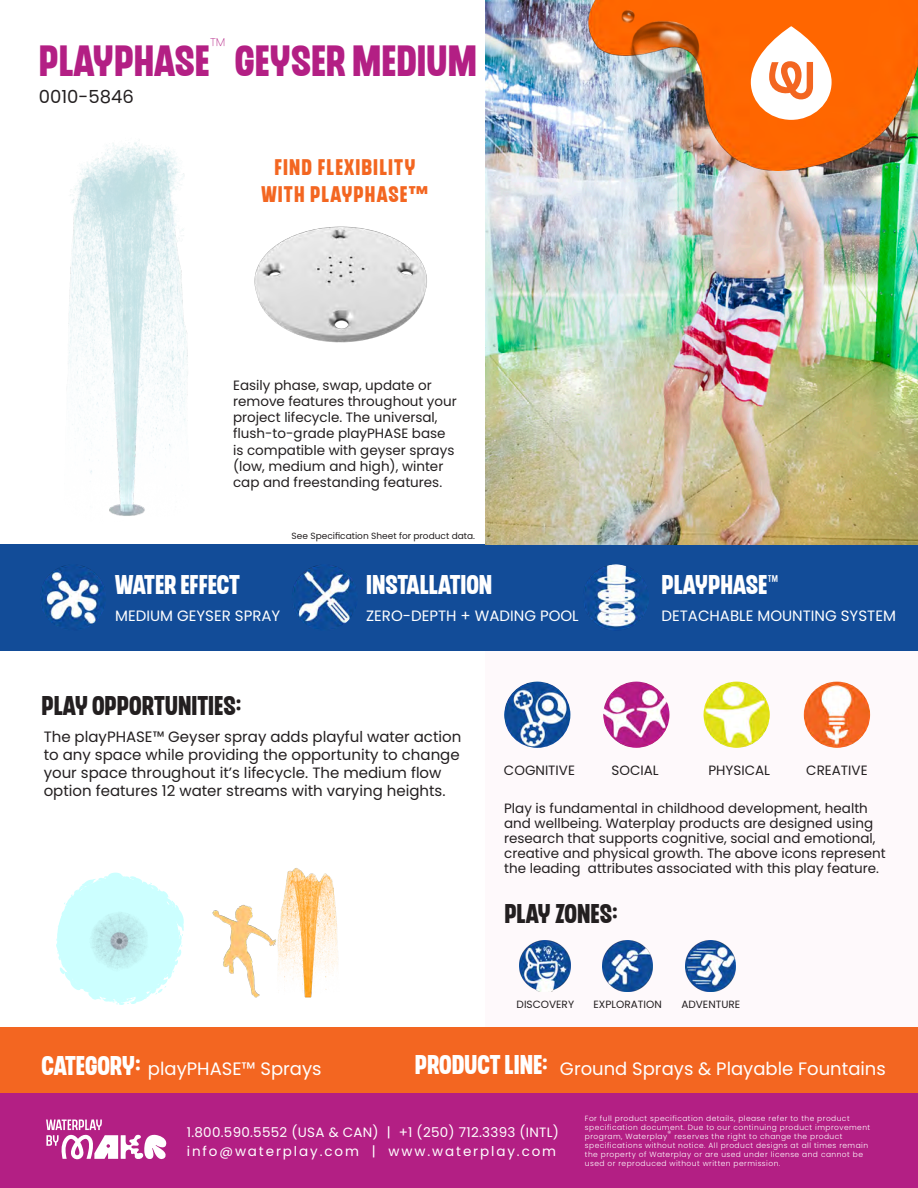
<style>
.page{position:relative;width:918px;height:1188px;background:#fff}
.page>*{position:absolute;margin:0;border:0;box-sizing:border-box;transform-origin:0 0}
.t1{font:43.5px "CHEDROS";color:#b31f84}
.t2{font:27px "CHEDROS";color:#fff}
.t3{font:27px "CHEDROS";color:#231f20}
.t4{font:22.5px/27px "CHEDROS";letter-spacing:.05em;color:#f36621;text-align:center}
.t5{font:100 22.5px "Poppins";color:#b31f84}
.t6{font:18px "Poppins";color:#fff}
.t7{font:18px "Poppins";color:#231f20}
.t8{font:15px/18px "Poppins";color:#231f20}
.t9{font:15px "Poppins";color:#fff}
.t10{font:13.5px/16.2px "Poppins";color:#231f20}
.t11{font:13.5px/19.5px "Poppins";letter-spacing:.14em;color:#fff}
.t12{font:10.5px "Poppins";color:#231f20}
.t13{font:9px "Poppins";color:#231f20}
.t14{font:300 7.5px/9px "Poppins";letter-spacing:.06em;color:#fff}
.s1{font-family:"Poppins";font-weight:700}
.s2{font-style:inherit}
.s3{font-family:"CHEDROS";font-size:27px}
</style>
<div class="page">
<div style="left:0;top:1027px;width:918px;height:67px;background:#f36621"></div>
<div style="left:485px;top:651px;width:433px;height:376px;background:#fef9fb"></div>
<div style="left:0;top:1094px;width:918px;height:94px;background:#b31f84"></div>
<div style="left:0;top:544px;width:918px;height:107px;background:#124c98"></div>
<img style="left:485px;top:0;width:433px;height:544px">
<svg style="left:46px;top:1120px;width:120px;height:39px"></svg>
<img style="left:567px;top:0;width:351px;height:171px">
<img style="left:620px;top:10px;width:82px;height:88px">
<svg style="left:751px;top:26px;width:81px;height:94px"></svg>
<svg style="left:769px;top:61px;width:44px;height:38px"></svg>
<img style="left:804px;top:682px;width:66px;height:66px;border-radius:33px">
<img style="left:704px;top:682px;width:66px;height:66px;border-radius:33px">
<img style="left:603px;top:682px;width:66px;height:66px;border-radius:33px">
<img style="left:504px;top:682px;width:66px;height:66px;border-radius:33px">
<img style="left:685px;top:941px;width:51px;height:50px">
<img style="left:603px;top:941px;width:50px;height:50px">
<img style="left:520px;top:941px;width:50px;height:50px">
<svg style="left:56px;top:873px;width:128px;height:132px"></svg>
<img style="left:212px;top:868px;width:126px;height:130px">
<img style="left:68px;top:140px;width:120px;height:376px">
<img style="left:254px;top:226px;width:173px;height:117px">
<img style="left:71px;top:885px;width:96px;height:106px">
<img style="left:40px;top:564px;width:66px;height:67px;border-radius:33px">
<img style="left:583px;top:564px;width:66px;height:67px;border-radius:33px">
<img style="left:292px;top:564px;width:66px;height:67px;border-radius:33px">
<p class="t5" style="left:210px;top:33px;width:17px">™</p>
<p class="t1" style="left:39px;top:44px;width:440px">PLAYPHASE GEYSER MEDIUM</p>
<p class="t7" style="left:39px;top:86px;width:97px">0010-5846</p>
<p class="t4" style="left:261px;top:155px;width:168px">FIND FLEXIBILITY<br>WITH PLAYPHASE<span class="s1">™</span></p>
<p class="t10" style="left:233px;top:377px;width:225px">Easily phase, swap, update or remove features throughout your project lifecycle. The universal, flush-to-grade playPHASE base is compatible with geyser sprays (low, medium and high), winter cap and freestanding features.</p>
<p class="t13" style="left:292px;top:531px;width:185px">See Specification Sheet for product data.</p>
<p class="t2" style="left:115px;top:574px;width:126px">WATER EFFECT</p>
<p class="t9" style="left:115px;top:607px;width:167px">MEDIUM GEYSER SPRAY</p>
<p class="t2" style="left:366px;top:574px;width:128px">INSTALLATION</p>
<p class="t9" style="left:366px;top:607px;width:214px">ZERO-DEPTH + WADING POOL</p>
<h2 class="t3" style="left:41px;top:695px;width:201px">PLAY OPPORTUNITIES:</h2>
<h2 class="t2" style="left:661px;top:575px;width:119px">PLAYPHASE<span class="s2">™</span></h2>
<p class="t9" style="left:661px;top:607px;width:236px">DETACHABLE MOUNTING SYSTEM</p>
<p class="t8" style="left:44px;top:728px;width:419px">The playPHASE™ Geyser spray adds playful water action to any space while providing the opportunity to change your space throughout it’s lifecycle. The medium flow option features 12 water streams with varying heights.</p>
<p class="t10" style="left:504px;top:762px;width:73px">COGNITIVE</p>
<p class="t10" style="left:612px;top:762px;width:49px">SOCIAL</p>
<p class="t10" style="left:709px;top:762px;width:63px">PHYSICAL</p>
<p class="t10" style="left:806px;top:762px;width:63px">CREATIVE</p>
<p class="t10" style="left:504px;top:800px;width:383px;line-height:15px">Play is fundamental in childhood development, health and wellbeing. Waterplay products are designed using research that supports cognitive, social and emotional, creative and physical growth. The above icons represent the leading attributes associated with this play feature.</p>
<h2 class="t3" style="left:504px;top:903px;width:115px">PLAY ZONES:</h2>
<p class="t12" style="left:517px;top:998px;width:59px">DISCOVERY</p>
<p class="t12" style="left:594px;top:998px;width:70px">EXPLORATION</p>
<p class="t12" style="left:681px;top:998px;width:60px">ADVENTURE</p>
<h3 class="t6" style="left:41px;top:1058px;width:282px"><span class="s3">CATEGORY:</span> playPHASE™ Sprays</h3>
<h3 class="t6" style="left:415px;top:1058px;width:473px"><span class="s3">PRODUCT LINE:</span> Ground Sprays &amp; Playable Fountains</h3>
<p class="t11" style="left:187px;top:1122px;width:374px">1.800.590.5552 (USA &amp; CAN) | +1 (250) 712.3393 (INTL) info@waterplay.com | www.waterplay.com</p>
<p class="t14" style="left:585px;top:1114px;width:287px">For full product specification details, please refer to the product specification document. Due to our continuing product improvement program, Waterplay® reserves the right to change the product specifications without notice. All product designs at all times remain the property of Waterplay or are used under license and cannot be used or reproduced without written permission.</p>
</div>
